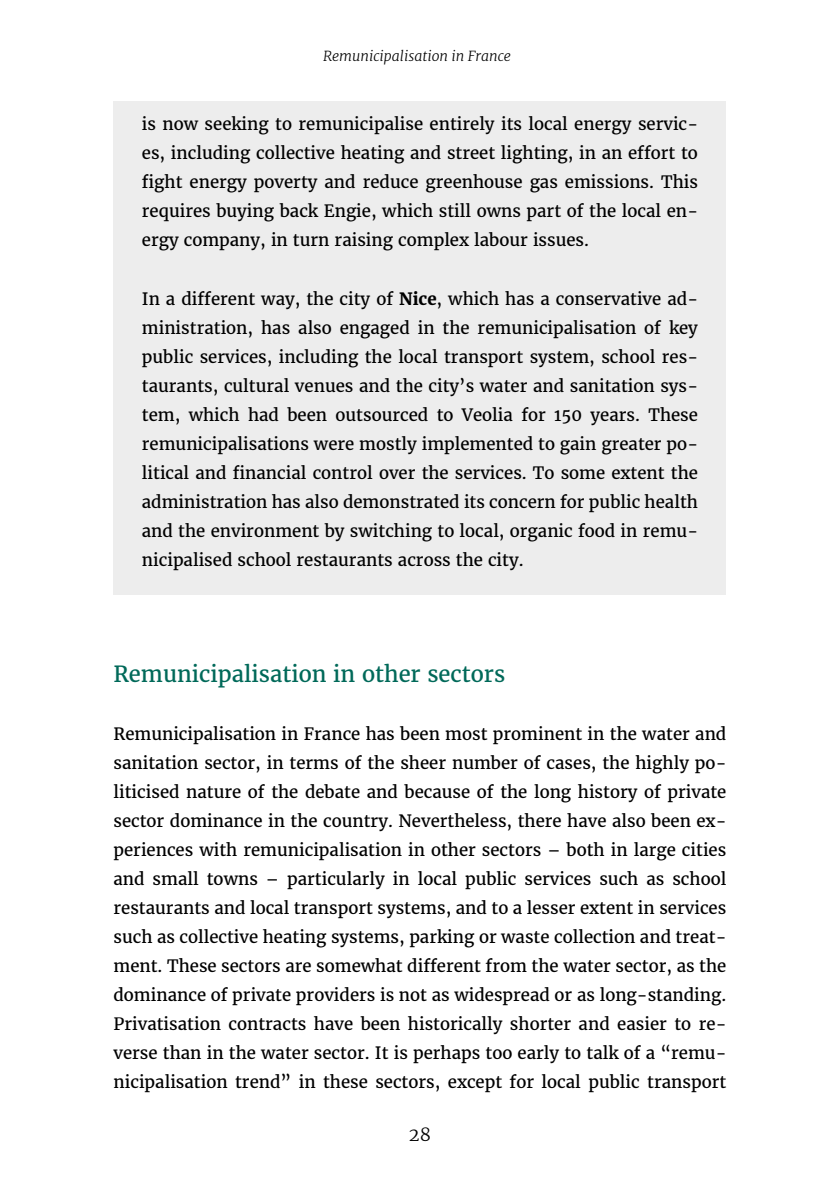
<style>
.page{position:relative;width:840px;height:1191px;background:#fff}
.page>*{position:absolute;margin:0;border:0;box-sizing:border-box;transform-origin:0 0}
.t1{font:22px "Merriweather";color:#006959}
.t2{font:300 18px "Merriweather";color:#000}
.t3{font:16.8px/29px "Merriweather";color:#000;text-align:justify}
.t4{font:italic 300 14px "Merriweather";color:#000}
.s1{font-weight:700}
</style>
<div class="page">
<div style="left:114px;top:101px;width:611px;height:493px;background:#ededed"></div>
<p class="t4" style="left:323px;top:47px;width:189px">Remunicipalisation in France</p>
<p class="t3" style="left:142px;top:110px;width:557px">is now seeking to remunicipalise entirely its local energy servic&shy;es, including collective heating and street lighting, in an effort to fight energy poverty and reduce greenhouse gas emissions. This requires buying back Engie, which still owns part of the local en&shy;ergy company, in turn raising complex labour issues.</p>
<p class="t3" style="left:142px;top:284px;width:557px">In a different way, the city of <span class="s1">Nice</span>, which has a conservative ad&shy;ministration, has also engaged in the remunicipalisation of key public services, including the local transport system, school res&shy;taurants, cultural venues and the city’s water and sanitation sys&shy;tem, which had been outsourced to Veolia for 150 years. These remunicipalisations were mostly implemented to gain greater po&shy;litical and financial control over the services. To some extent the administration has also demonstrated its concern for public health and the environment by switching to local, organic food in remu&shy;nicipalised school restaurants across the city.</p>
<h1 class="t1" style="left:113px;top:660px;width:393px">Remunicipalisation in other sectors</h1>
<p class="t3" style="left:113px;top:719px;width:614px">Remunicipalisation in France has been most prominent in the water and sanitation sector, in terms of the sheer number of cases, the highly po&shy;liticised nature of the debate and because of the long history of private sector dominance in the country. Nevertheless, there have also been ex&shy;periences with remunicipalisation in other sectors – both in large cities and small towns – particularly in local public services such as school restaurants and local transport systems, and to a lesser extent in services such as collective heating systems, parking or waste collection and treat&shy;ment. These sectors are somewhat different from the water sector, as the dominance of private providers is not as widespread or as long-standing.<br>Privatisation contracts have been historically shorter and easier to re&shy;verse than in the water sector. It is perhaps too early to talk of a “remu&shy;nicipalisation trend” in these sectors, except for local public transport</p>
<p class="t2" style="left:409px;top:1123px;width:23px">28</p>
</div>
